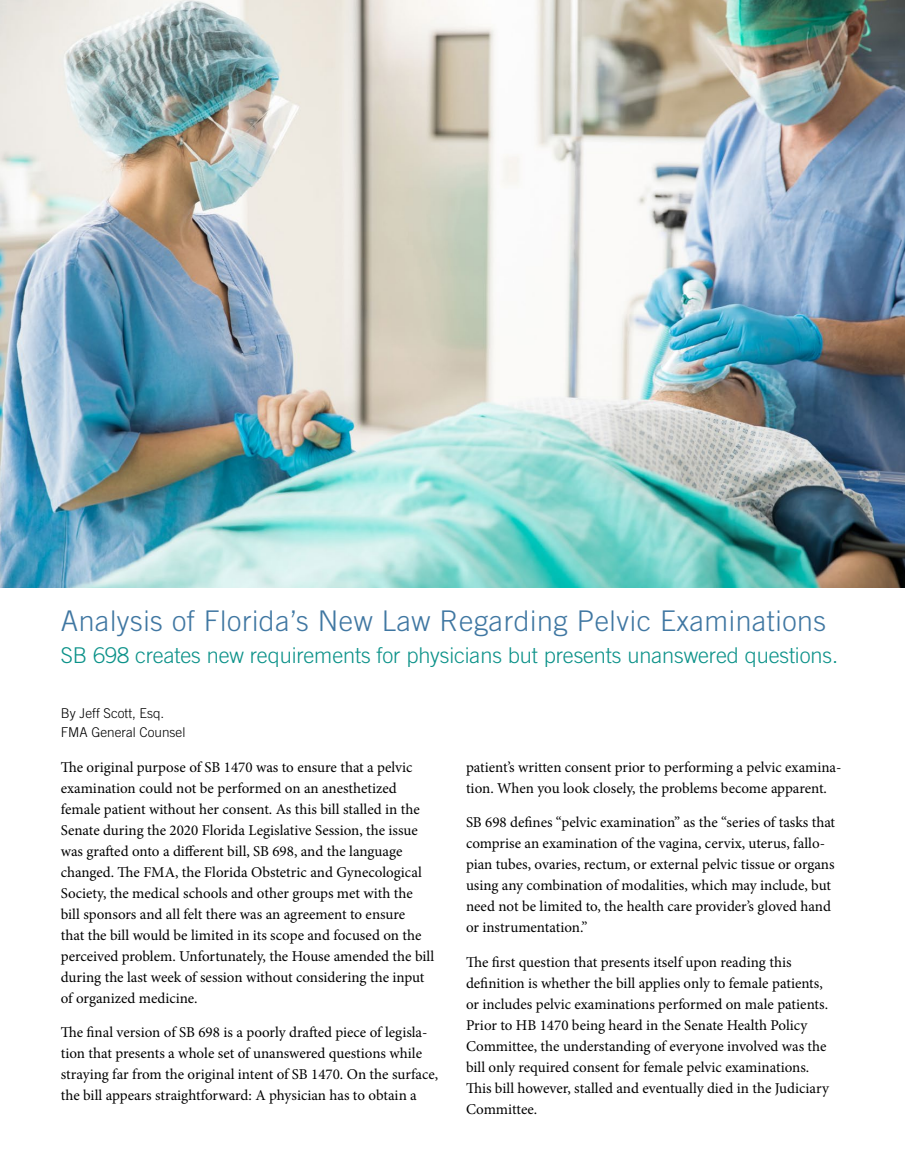
<style>
.page{position:relative;width:905px;height:1175px;background:#fff}
.page>*{position:absolute;margin:0;border:0;box-sizing:border-box;transform-origin:0 0}
.green_bold{font:300 28.5px "Trade Gothic LT Std";letter-spacing:.02em;color:#4077a2}
.green_bold-2{font:300 21.75px "Trade Gothic LT Std";letter-spacing:-.005em;color:#0c9289}
.Body_Copy_articles{font:15px/21px "Minion Pro";color:#000}
.Bylines{font:300 13.5px/18.9px "Trade Gothic LT Std";color:#000}
</style>
<div class="page">
<img style="left:0;top:0;width:904px;height:587px">
<p class="green_bold" style="left:61px;top:603px;width:767px">Analysis of Florida’s New Law Regarding Pelvic Examinations</p>
<p class="green_bold-2" style="left:61px;top:643px;width:778px">SB 698 creates new requirements for physicians but presents unanswered questions.</p>
<p class="Bylines" style="left:61px;top:704px;width:126px">By Jeff Scott, Esq.<br>FMA General Counsel</p>
<p class="Body_Copy_articles" style="left:61px;top:756px;width:375px">The original purpose of SB 1470 was to ensure that a pelvic examination could not be performed on an anesthetized female patient without her consent. As this bill stalled in the Senate during the 2020 Florida Legislative Session, the issue was grafted onto a different bill, SB 698, and the language changed. The FMA, the Florida Obstetric and Gynecological Society, the medical schools and other groups met with the bill sponsors and all felt there was an agreement to ensure<br>that the bill would be limited in its scope and focused on the perceived problem. Unfortunately, the House amended the bill during the last week of session without considering the input of organized medicine.</p>
<p class="Body_Copy_articles" style="left:61px;top:1022px;width:379px">The final version of SB 698 is a poorly drafted piece of legisla&shy;tion that presents a whole set of unanswered questions while straying far from the original intent of SB 1470. On the surface, the bill appears straightforward: A physician has to obtain a</p>
<p class="Body_Copy_articles" style="left:466px;top:756px;width:377px">patient’s written consent prior to performing a pelvic examina&shy;tion. When you look closely, the problems become apparent.</p>
<p class="Body_Copy_articles" style="left:466px;top:812px;width:371px">SB 698 defines “pelvic examination” as the “series of tasks that comprise an examination of the vagina, cervix, uterus, fallo&shy;pian tubes, ovaries, rectum, or external pelvic tissue or organs using any combination of modalities, which may include, but need not be limited to, the health care provider’s gloved hand or instrumentation.”</p>
<p class="Body_Copy_articles" style="left:466px;top:951px;width:364px">The first question that presents itself upon reading this definition is whether the bill applies only to female patients, or includes pelvic examinations performed on male patients.<br>Prior to HB 1470 being heard in the Senate Health Policy Committee, the understanding of everyone involved was the bill only required consent for female pelvic examinations.<br>This bill however, stalled and eventually died in the Judiciary Committee.</p>
</div>
